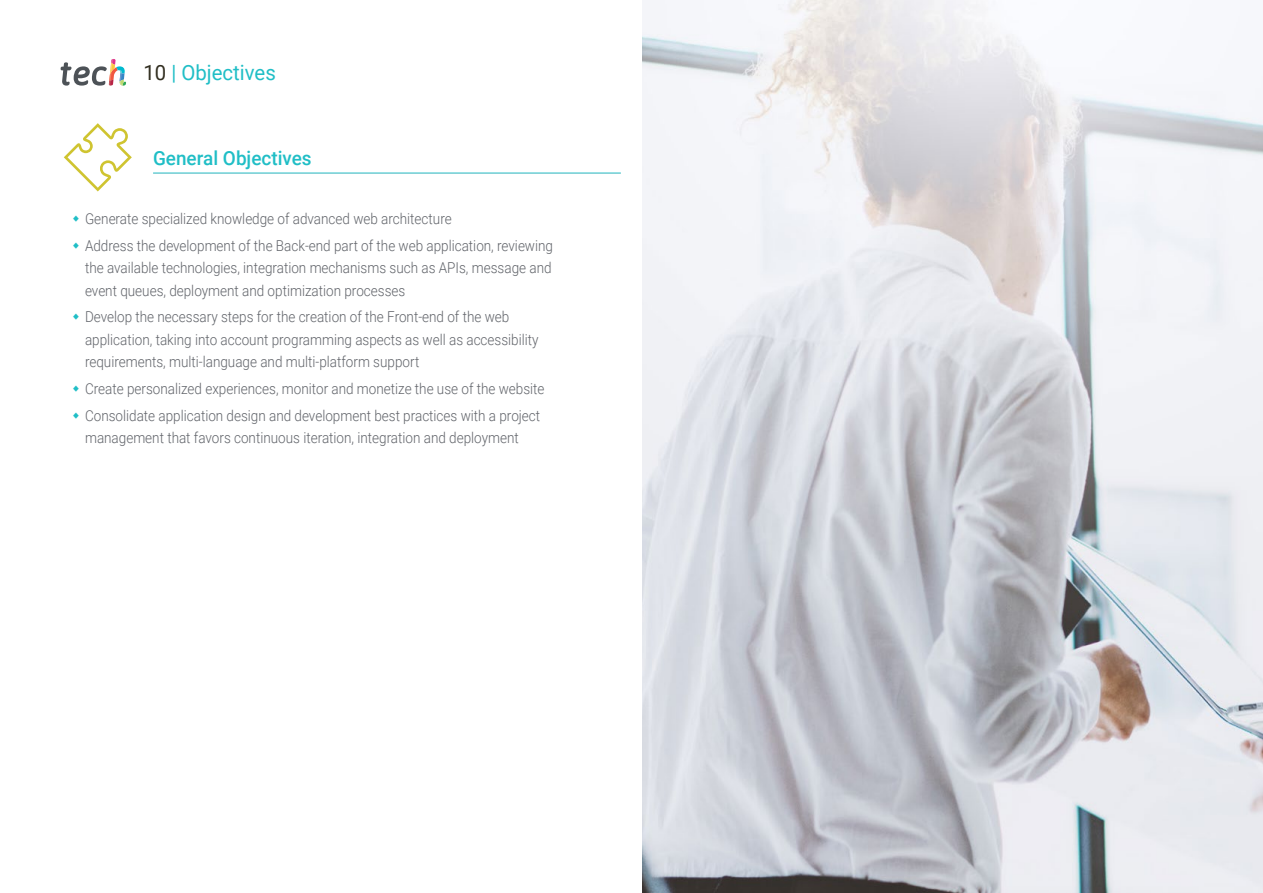
<style>
.page{position:relative;width:1263px;height:893px;background:#fff}
.page>*{position:absolute;margin:0;border:0;box-sizing:border-box;transform-origin:0 0}
.t1{font:21px "Roboto";color:#20bec6}
.t2{font:500 19.5px "Roboto";color:#20bec6}
.t3{font:300 15px/22.5px "Roboto";color:#61646a;scale:.9 1}
.s1{color:#312e20}
</style>
<div class="page">
<svg style="left:64px;top:123px;width:68px;height:68px"></svg>
<svg style="left:61px;top:59px;width:65px;height:27px"></svg>
<img style="left:642px;top:0;width:621px;height:893px">
<h1 class="t1" style="left:144px;top:57px;width:134px"><span class="s1">10</span> | Objectives</h1>
<h2 class="t2" style="left:153px;top:144px;width:160px">General Objectives</h2>
<p class="t3" style="left:85px;top:205px;width:522px;line-height:26.7px">Generate specialized knowledge of advanced web architecture<br>Address the development of the Back-end part of the web application, reviewing</p>
<p class="t3" style="left:85px;top:256px;width:520px">the available technologies, integration mechanisms such as APIs, message and event queues, deployment and optimization processes</p>
<p class="t3" style="left:85px;top:305px;width:505px">Develop the necessary steps for the creation of the Front-end of the web application, taking into account programming aspects as well as accessibility requirements, multi-language and multi-platform support</p>
<p class="t3" style="left:85px;top:375px;width:512px;line-height:26.7px">Create personalized experiences, monitor and monetize the use of the website<br>Consolidate application design and development best practices with a project</p>
<p class="t3" style="left:85px;top:426px;width:483px">management that favors continuous iteration, integration and deployment</p>
</div>
